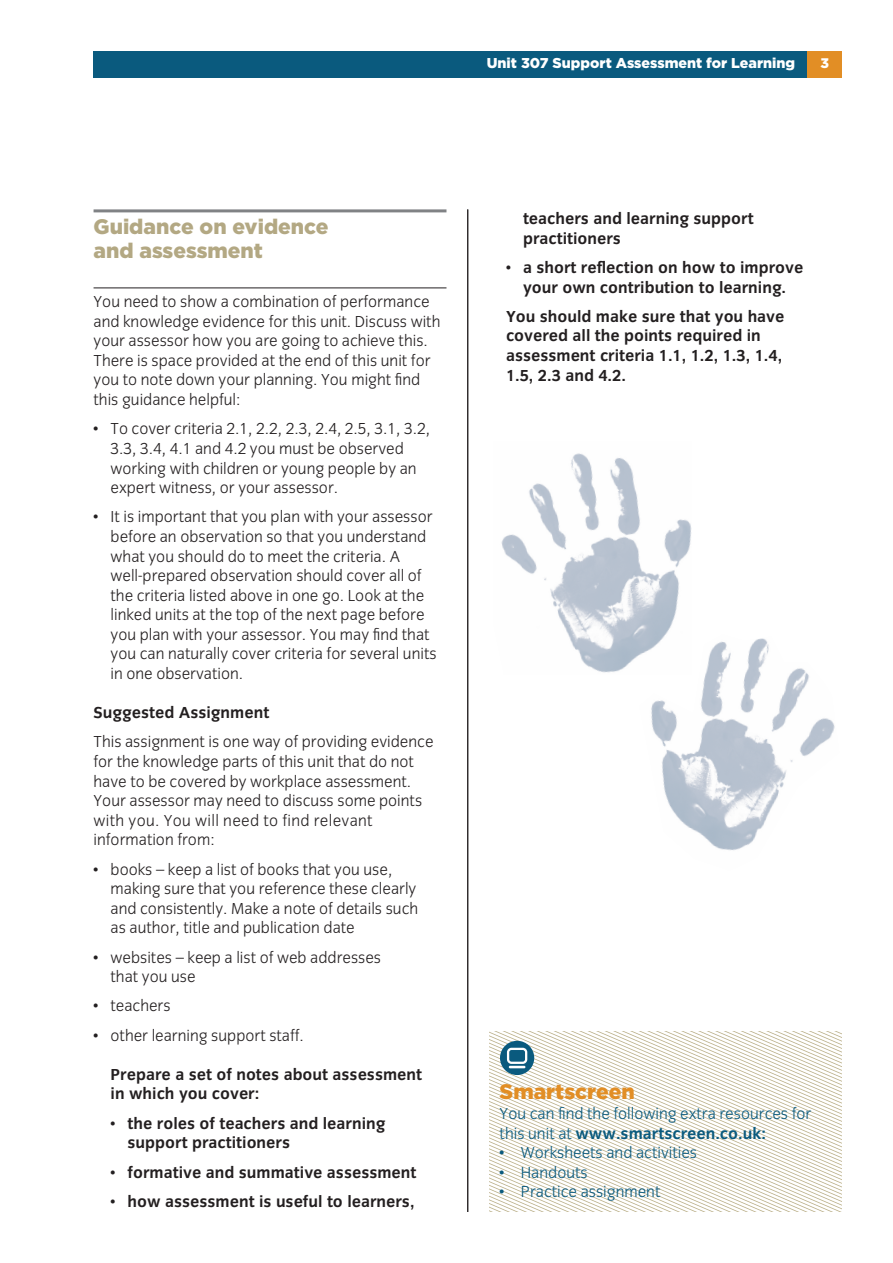
<style>
.page{position:relative;width:893px;height:1263px;background:#fff}
.page>*{position:absolute;margin:0;border:0;box-sizing:border-box;transform-origin:0 0}
.STL_Headline_lowerca{font:900 21px/24.5px "Gotham";color:#b3a883}
.STL_Headline_orange{font:900 21px "Gotham";color:#e28e25}
.STL_Body_Copy_assess{font:300 16.5px/19.5px "Congress Sans";color:#231f20}
.STL_Body_Copy_assign{font:300 16.5px/19.5px "Congress Sans";color:#231f20}
.STL_Body_Copy_assess-2{font:700 16.5px/19.5px "Congress Sans";color:#231f20}
.STL_Smartscreen___cr{font:300 16.5px/19.5px "Congress Sans";color:#0a5a7e}
.STL_Folio_unit_name{font:900 14.25px "Gotham";color:#fff}
.STL_Page_Number{font:900 13.8px "Gotham";color:#fff}
.s1{font-weight:700}
</style>
<div class="page">
<hr style="left:94px;top:209px;width:352px;height:3px;background:#808285">
<hr style="left:94px;top:288px;width:352px;height:1px;background:#231f20">
<img style="left:501px;top:453px;width:191px;height:220px">
<img style="left:639px;top:634px;width:196px;height:217px">
<div style="left:94px;top:51px;width:714px;height:26px;background:#0a5a7e"></div>
<div style="left:808px;top:51px;width:34px;height:26px;background:#e28e25"></div>
<hr style="left:467px;top:209px;width:1px;height:1003px;background:#231f20">
<svg style="left:489px;top:1031px;width:353px;height:181px"></svg>
<svg style="left:500px;top:1041px;width:34px;height:34px"></svg>
<div style="left:507px;top:1048px;width:20px;height:16px;background:#fff;border-radius:5px"></div>
<div style="left:509px;top:1050px;width:16px;height:12px;background:#0a5a7e;border-radius:2px"></div>
<svg style="left:509px;top:1066px;width:16px;height:2px"></svg>
<p class="STL_Folio_unit_name" style="left:487px;top:55px;width:310px">Unit 307 Support Assessment for Learning</p>
<p class="STL_Page_Number" style="left:821px;top:55px;width:10px">3</p>
<p class="STL_Headline_lowerca" style="left:94px;top:214px;width:237px">Guidance on evidence and assessment</p>
<p class="STL_Body_Copy_assess" style="left:94px;top:292px;width:348px">You need to show a combination of performance and knowledge evidence for this unit. Discuss with your assessor how you are going to achieve this.<br>There is space provided at the end of this unit for you to note down your planning. You might find this guidance helpful:</p>
<p class="STL_Body_Copy_assign" style="left:111px;top:419px;width:321px;text-indent:-17px">• To cover criteria 2.1, 2.2, 2.3, 2.4, 2.5, 3.1, 3.2, 3.3, 3.4, 4.1 and 4.2 you must be observed working with children or young people by an expert witness, or your assessor.</p>
<p class="STL_Body_Copy_assign" style="left:111px;top:507px;width:328px;text-indent:-17px">• It is important that you plan with your assessor before an observation so that you understand what you should do to meet the criteria. A well-prepared observation should cover all of the criteria listed above in one go. Look at the linked units at the top of the next page before you plan with your assessor. You may find that you can naturally cover criteria for several units in one observation.</p>
<p class="STL_Body_Copy_assess-2" style="left:94px;top:703px;width:177px">Suggested Assignment</p>
<p class="STL_Body_Copy_assess" style="left:94px;top:732px;width:341px">This assignment is one way of providing evidence for the knowledge parts of this unit that do not have to be covered by workplace assessment.<br>Your assessor may need to discuss some points with you. You will need to find relevant information from:</p>
<p class="STL_Body_Copy_assess" style="left:111px;top:859px;width:309px;text-indent:-17px">• books – keep a list of books that you use, making sure that you reference these clearly and consistently. Make a note of details such as author, title and publication date</p>
<p class="STL_Body_Copy_assess" style="left:111px;top:947px;width:272px;text-indent:-17px">• websites – keep a list of web addresses that you use</p>
<p class="STL_Body_Copy_assess" style="left:94px;top:996px;width:79px">• teachers</p>
<p class="STL_Body_Copy_assess" style="left:94px;top:1026px;width:212px">• other learning support staff.</p>
<p class="STL_Body_Copy_assess-2" style="left:111px;top:1064px;width:313px">Prepare a set of notes about assessment in which you cover:</p>
<p class="STL_Body_Copy_assess-2" style="left:128px;top:1113px;width:259px;text-indent:-17px">• the roles of teachers and learning support practitioners</p>
<p class="STL_Body_Copy_assess-2" style="left:111px;top:1162px;width:307px">• formative and summative assessment</p>
<p class="STL_Body_Copy_assess-2" style="left:111px;top:1192px;width:306px">• how assessment is useful to learners,</p>
<p class="STL_Body_Copy_assess-2" style="left:523px;top:209px;width:232px">teachers and learning support practitioners</p>
<p class="STL_Body_Copy_assess-2" style="left:506px;top:258px;width:299px;text-align:center">• a short reflection on how to improve your own contribution to learning.</p>
<p class="STL_Body_Copy_assess-2" style="left:506px;top:307px;width:280px">You should make sure that you have covered all the points required in assessment criteria 1.1, 1.2, 1.3, 1.4,<br>1.5, 2.3 and 4.2.</p>
<p class="STL_Headline_orange" style="left:500px;top:1080px;width:137px">Smartscreen</p>
<p class="STL_Smartscreen___cr" style="left:500px;top:1104px;width:313px">You can find the following extra resources for this unit at <span class="s1">www.smartscreen.co.uk:</span></p>
<p class="STL_Smartscreen___cr" style="left:500px;top:1143px;width:199px">• Worksheets and activities</p>
<p class="STL_Smartscreen___cr" style="left:500px;top:1162px;width:90px">• Handouts</p>
<p class="STL_Smartscreen___cr" style="left:500px;top:1182px;width:162px">• Practice assignment</p>
</div>
